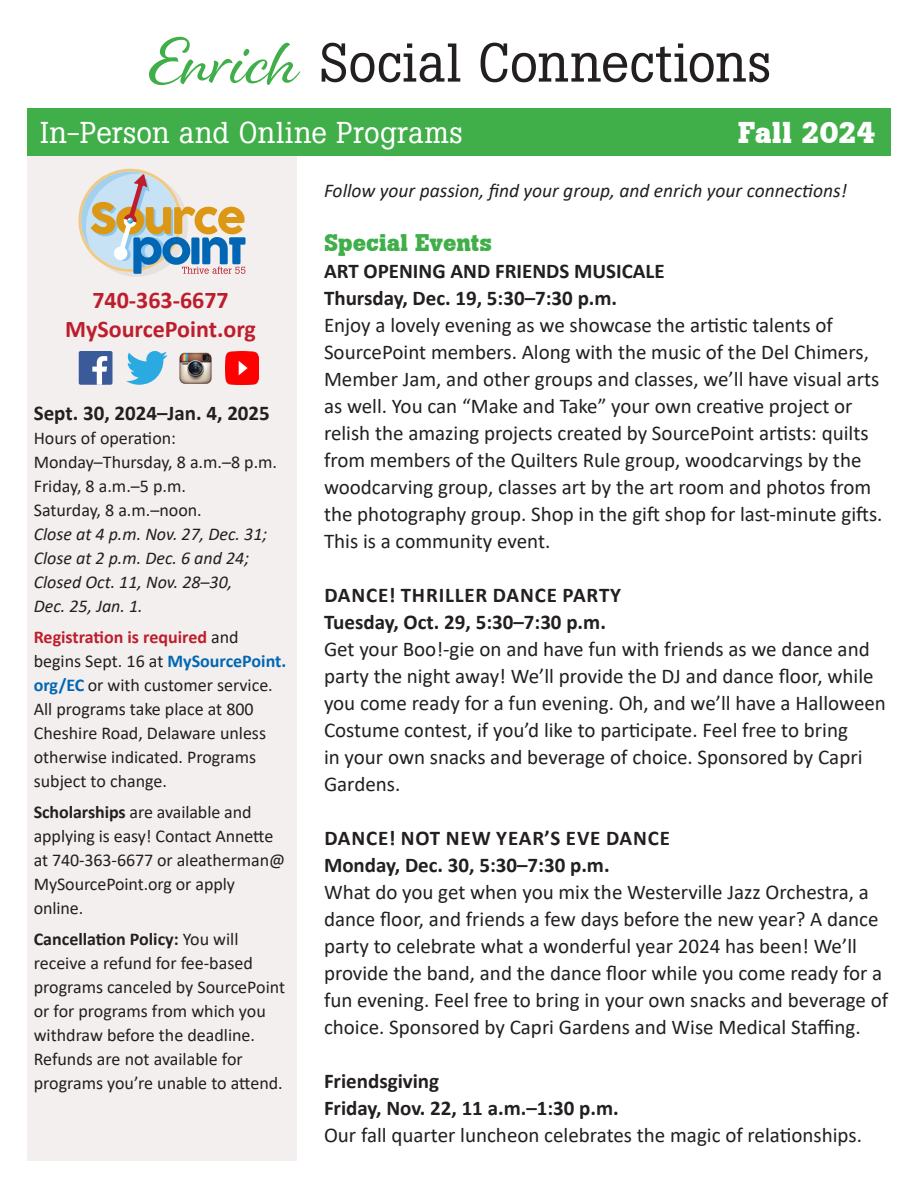
<style>
.page{position:relative;width:918px;height:1188px;background:#fff}
.page>*{position:absolute;margin:0;border:0;box-sizing:border-box;transform-origin:0 0}
.t1{font:69px "Alisha";color:#40ae49}
.t2{font:54px "Boton";letter-spacing:.005em;color:#231f20}
.t3{font:30px "Boton";letter-spacing:.015em;color:#fff}
.t4{font:700 30px "Boton";letter-spacing:-.005em;color:#fff}
.t5{font:700 24px/28.8px "Calibri";color:#be1d2c;text-align:center}
.t6{font:700 24px "Boton";letter-spacing:.01em;color:#40ae49}
.t7{font:21px/27px "Calibri";color:#231f20}
.t8{font:700 21px "Calibri";color:#231f20}
.t9{font:700 21px "Calibri";letter-spacing:.04em;color:#231f20}
.t10{font:italic 19.5px "Calibri";color:#231f20}
.t11{font:18px/24px "Calibri";color:#231f20}
.t12{font:italic 18px/24px "Calibri";color:#231f20}
.s1{font-style:normal}
.s2{font-weight:700;color:#be1d2c}
.s3{font-weight:700;color:#0166b3}
.s4{font-weight:700}
</style>
<div class="page">
<div style="left:27px;top:108px;width:270px;height:1053px;background:#f2efee"></div>
<div style="left:27px;top:108px;width:864px;height:47px;background:#40ae49"></div>
<svg style="left:78px;top:169px;width:168px;height:108px"></svg>
<img style="left:179px;top:352px;width:33px;height:32px">
<div style="left:79px;top:351px;width:33px;height:34px;background:#3b5a9a;border-radius:2px"></div>
<svg style="left:92px;top:356px;width:15px;height:29px"></svg>
<svg style="left:126px;top:351px;width:42px;height:34px"></svg>
<img style="left:225px;top:351px;width:34px;height:34px">
<p class="t1" style="left:147px;top:20px;width:153px">Enrich</p>
<p class="t2" style="left:319px;top:30px;width:454px">Social Connections</p>
<p class="t3" style="left:40px;top:114px;width:424px">In-Person and Online Programs</p>
<p class="t4" style="left:738px;top:115px;width:139px">Fall 2024</p>
<p class="t5" style="left:65px;top:286px;width:192px">740-363-6677<br>MySourcePoint.org</p>
<p class="t8" style="left:34px;top:398px;width:238px">Sept. 30, 2024–Jan. 4, 2025</p>
<p class="t11" style="left:34px;top:426px;width:245px">Hours of operation:<br>Monday–Thursday, 8 a.m.–8 p.m.</p>
<p class="t11" style="left:34px;top:474px;width:154px">Friday, 8 a.m.–5 p.m.</p>
<p class="t12" style="left:34px;top:498px;width:235px"><span class="s1">Saturday, 8 a.m.–noon.<br></span>Close at 4 p.m. Nov. 27, Dec. 31;<br>Close at 2 p.m. Dec. 6 and 24;<br>Closed Oct. 11, Nov. 28–30,<br>Dec. 25, Jan. 1.</p>
<p class="t11" style="left:34px;top:625px;width:254px"><span class="s2">Registration is required</span> and begins Sept. 16 at <span class="s3">MySourcePoint. org/EC</span> or with customer service.<br>All programs take place at 800<br>Cheshire Road, Delaware unless otherwise indicated. Programs subject to change.</p>
<p class="t11" style="left:34px;top:799px;width:253px"><span class="s4">Scholarships</span> are available and applying is easy! Contact Annette at 740-363-6677 or aleatherman@<br>MySourcePoint.org or apply online.</p>
<p class="t11" style="left:34px;top:926px;width:253px"><span class="s4">Cancellation Policy:</span> You will receive a refund for fee-based programs canceled by SourcePoint or for programs from which you withdraw before the deadline.<br>Refunds are not available for programs you’re unable to attend.</p>
<p class="t10" style="left:324px;top:177px;width:525px">Follow your passion, find your group, and enrich your connections!</p>
<p class="t6" style="left:324px;top:228px;width:169px">Special Events</p>
<p class="t8" style="left:324px;top:256px;width:342px">ART OPENING AND FRIENDS MUSICALE</p>
<p class="t8" style="left:324px;top:283px;width:295px">Thursday, Dec. 19, 5:30–7:30 p.m.</p>
<p class="t7" style="left:324px;top:311px;width:560px">Enjoy a lovely evening as we showcase the artistic talents of SourcePoint members. Along with the music of the Del Chimers, Member Jam, and other groups and classes, we’ll have visual arts as well. You can “Make and Take” your own creative project or relish the amazing projects created by SourcePoint artists: quilts from members of the Quilters Rule group, woodcarvings by the woodcarving group, classes art by the art room and photos from the photography group. Shop in the gift shop for last-minute gifts.<br>This is a community event.</p>
<p class="t9" style="left:324px;top:580px;width:298px">DANCE! THRILLER DANCE PARTY</p>
<p class="t8" style="left:324px;top:607px;width:283px">Tuesday, Oct. 29, 5:30–7:30 p.m.</p>
<p class="t7" style="left:324px;top:635px;width:564px">Get your Boo!-gie on and have fun with friends as we dance and party the night away! We’ll provide the DJ and dance floor, while you come ready for a fun evening. Oh, and we’ll have a Halloween Costume contest, if you’d like to participate. Feel free to bring<br>in your own snacks and beverage of choice. Sponsored by Capri Gardens.</p>
<p class="t9" style="left:324px;top:823px;width:347px">DANCE! NOT NEW YEAR’S EVE DANCE</p>
<p class="t8" style="left:324px;top:850px;width:287px">Monday, Dec. 30, 5:30–7:30 p.m.</p>
<p class="t7" style="left:324px;top:878px;width:566px">What do you get when you mix the Westerville Jazz Orchestra, a dance floor, and friends a few days before the new year? A dance party to celebrate what a wonderful year 2024 has been! We’ll provide the band, and the dance floor while you come ready for a fun evening. Feel free to bring in your own snacks and beverage of choice. Sponsored by Capri Gardens and Wise Medical Staffing.</p>
<p class="t8" style="left:324px;top:1066px;width:117px">Friendsgiving</p>
<p class="t8" style="left:324px;top:1093px;width:296px">Friday, Nov. 22, 11 a.m.–1:30 p.m.</p>
<p class="t7" style="left:324px;top:1121px;width:540px">Our fall quarter luncheon celebrates the magic of relationships.</p>
</div>
